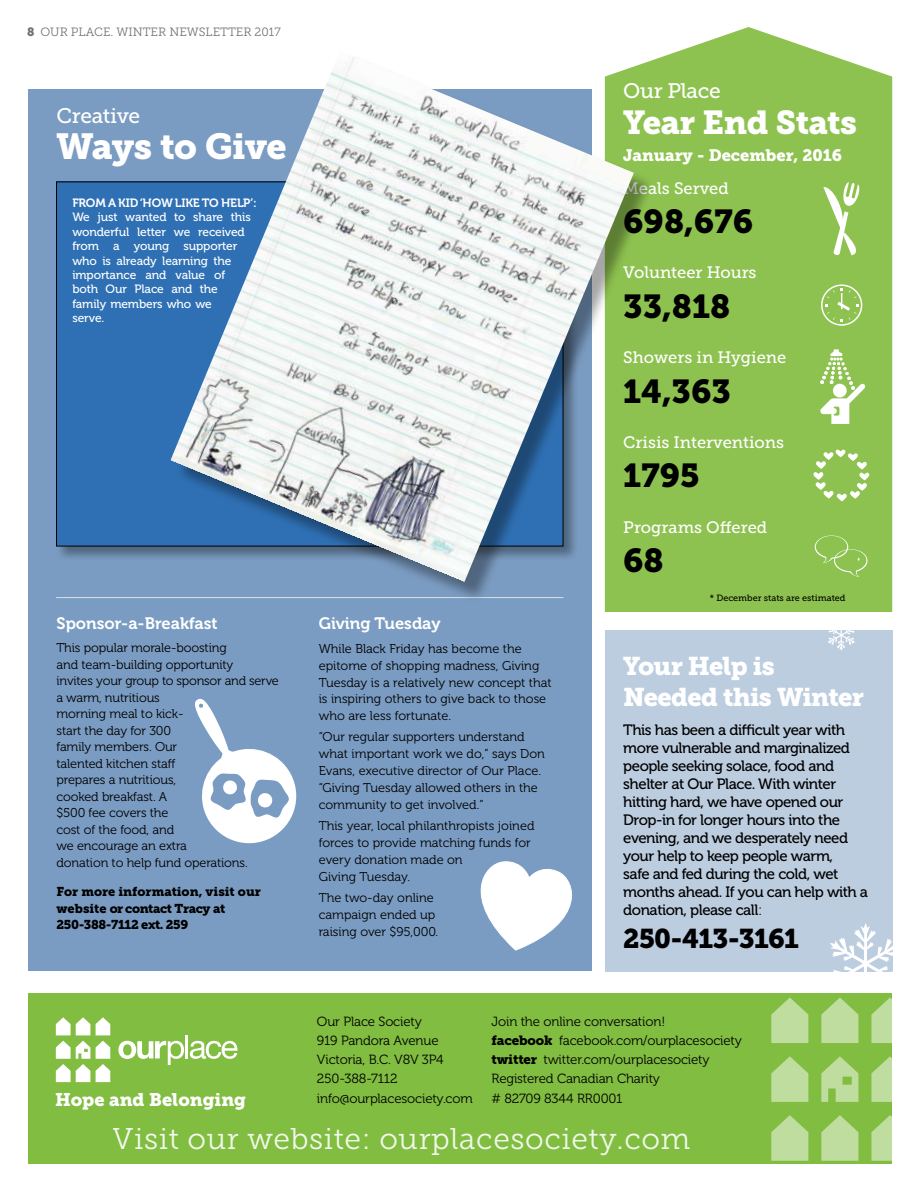
<style>
.page{position:relative;width:918px;height:1188px;background:#fff}
.page>*{position:absolute;margin:0;border:0;box-sizing:border-box;transform-origin:0 0}
.t1{font:36px "Museo Slab 900";letter-spacing:-.015em;color:#fff}
.t2{font:33px "Museo Slab 900";color:#000}
.t3{font:33px "Museo Slab 900";letter-spacing:-.015em;color:#fff}
.t4{font:30px "Museo Slab 300";letter-spacing:.02em;color:#fff}
.t5{font:27px "Museo Slab 900";letter-spacing:-.025em;color:#000}
.t6{font:25.5px/30.6px "Museo Slab 900";letter-spacing:-.025em;color:#fff}
.t7{font:21px "Museo Slab 500";letter-spacing:-.015em;color:#fff}
.t8{font:18.15px "Museo Slab 900";color:#fff}
.t9{font:16.5px "Museo Slab 500";color:#fff}
.t10{font:16.5px "Museo 700";color:#fff}
.t11{font:16.5px "Museo Slab 900";color:#fff}
.t12{font:15px/18px "Museo 500";letter-spacing:-.03em;color:#000}
.t13{font:13.35px/19.2px "Museo 300";letter-spacing:-.01em;color:#000}
.t14{font:12.75px/16.5px "Museo 300";letter-spacing:-.005em;color:#000}
.t15{font:12.75px/16.5px "Museo Slab 900";letter-spacing:-.005em;color:#000}
.t16{font:12px/14.4px "Museo 500";letter-spacing:-.01em;color:#fff}
.t17{font:12px "Museo Slab 300";color:#717271}
.t18{font:12px "Museo 700";letter-spacing:-.01em;color:#fff}
.t19{font:9px "Museo Slab 500";color:#000}
.s1{font-family:"Museo Slab 900"}
.s2{font-family:"Museo 300"}
</style>
<div class="page">
<div style="left:28px;top:89px;width:564px;height:882px;background:#7b9cc2"></div>
<div style="left:57px;top:182px;width:506px;height:364px;background:#2f70b4"></div>
<svg style="left:195px;top:698px;width:102px;height:146px"></svg>
<hr style="left:56px;top:597px;width:507px;height:1px;background:#d9dfeb">
<div style="left:605px;top:630px;width:287px;height:342px;background:#bdcde0"></div>
<div style="left:605px;top:27px;width:287px;height:585px;background:#8ec250"></div>
<svg style="left:823px;top:182px;width:36px;height:73px"></svg>
<svg style="left:821px;top:284px;width:41px;height:42px;background:#a0cc6d"></svg>
<svg style="left:820px;top:350px;width:45px;height:74px"></svg>
<svg style="left:813px;top:450px;width:56px;height:51px"></svg>
<svg style="left:815px;top:536px;width:53px;height:41px;background:#96c65c"></svg>
<svg style="left:828px;top:630px;width:27px;height:21px"></svg>
<div style="left:28px;top:994px;width:864px;height:170px;background:#81bd41"></div>
<svg style="left:118px;top:1041px;width:66px;height:24px"></svg>
<hr style="left:186px;top:1035px;width:2px;height:23px;background:#fff">
<svg style="left:190px;top:1041px;width:48px;height:18px"></svg>
<svg style="left:96px;top:1017px;width:14px;height:18px"></svg>
<svg style="left:56px;top:1017px;width:34px;height:18px"></svg>
<svg style="left:96px;top:1041px;width:14px;height:41px"></svg>
<svg style="left:56px;top:1041px;width:34px;height:41px"></svg>
<svg style="left:821px;top:923px;width:72px;height:120px"></svg>
<svg style="left:771px;top:997px;width:37px;height:46px"></svg>
<svg style="left:871px;top:1056px;width:21px;height:46px"></svg>
<svg style="left:771px;top:1056px;width:37px;height:46px"></svg>
<svg style="left:871px;top:1115px;width:21px;height:46px"></svg>
<svg style="left:821px;top:1115px;width:37px;height:46px"></svg>
<svg style="left:771px;top:1115px;width:37px;height:46px"></svg>
<svg style="left:821px;top:1056px;width:37px;height:46px"></svg>
<div style="left:175px;top:55px;width:480px;height:548px;background:#000;opacity:.35"></div>
<img style="left:170px;top:51px;width:464px;height:531px">
<svg style="left:480px;top:861px;width:92px;height:89px"></svg>
<p class="t17" style="left:27px;top:25px;width:255px"><span class="s1">8</span> OUR PLACE. WINTER NEWSLETTER 2017</p>
<h3 class="t7" style="left:57px;top:104px;width:85px">Creative</h3>
<h1 class="t1" style="left:57px;top:125px;width:232px">Ways to Give</h1>
<p class="t18" style="left:72px;top:196px;width:186px">FROM A KID ‘HOW LIKE TO HELP’:</p>
<p class="t16" style="left:72px;top:210px;width:180px">We just wanted to share this wonderful letter we received from a young supporter who is already learning the importance and value of both Our Place and the family members who we<br>serve.</p>
<p class="t10" style="left:57px;top:615px;width:163px">Sponsor-a-Breakfast</p>
<p class="t14" style="left:57px;top:640px;width:224px">This popular morale-boosting<br>and team-building opportunity<br>invites your group to sponsor and serve a warm, nutritious<br>morning meal to kick-<br>start the day for 300<br>family members. Our<br>talented kitchen staff<br>prepares a nutritious,<br>cooked breakfast. A<br>$500 fee covers the<br>cost of the food, and<br>we encourage an extra<br>donation to help fund operations.</p>
<p class="t15" style="left:57px;top:884px;width:206px">For more information, visit our website or contact Tracy at<br>250-388-7112 ext. 259</p>
<p class="t10" style="left:319px;top:615px;width:123px">Giving Tuesday</p>
<p class="t14" style="left:319px;top:640px;width:235px;line-height:17px">While Black Friday has become the epitome of shopping madness, Giving Tuesday is a relatively new concept that is inspiring others to give back to those who are less fortunate.</p>
<p class="t14" style="left:319px;top:729px;width:228px;line-height:17px">“Our regular supporters understand what important work we do,” says Don Evans, executive director of Our Place. “Giving Tuesday allowed others in the community to get involved.”</p>
<p class="t14" style="left:319px;top:818px;width:217px;line-height:17px">This year, local philanthropists joined forces to provide matching funds for every donation made on<br>Giving Tuesday.</p>
<p class="t14" style="left:319px;top:889px;width:121px;line-height:17px">The two-day online campaign ended up raising over $95,000.</p>
<h3 class="t7" style="left:623px;top:79px;width:99px">Our Place</h3>
<h2 class="t3" style="left:623px;top:103px;width:235px">Year End Stats</h2>
<p class="t11" style="left:623px;top:146px;width:220px">January - December, 2016</p>
<p class="t9" style="left:623px;top:179px;width:107px">Meals Served</p>
<h2 class="t2" style="left:623px;top:203px;width:132px">698,676</h2>
<p class="t9" style="left:623px;top:264px;width:135px">Volunteer Hours</p>
<h2 class="t2" style="left:623px;top:287px;width:109px">33,818</h2>
<p class="t9" style="left:623px;top:348px;width:165px">Showers in Hygiene</p>
<h2 class="t2" style="left:623px;top:372px;width:109px">14,363</h2>
<p class="t9" style="left:623px;top:433px;width:162px">Crisis Interventions</p>
<h2 class="t2" style="left:623px;top:457px;width:78px">1795</h2>
<p class="t9" style="left:623px;top:518px;width:146px">Programs Offered</p>
<h2 class="t2" style="left:623px;top:541px;width:42px">68</h2>
<p class="t19" style="left:710px;top:593px;width:137px">* December stats are estimated</p>
<h3 class="t6" style="left:623px;top:651px;width:242px">Your Help is<br>Needed this Winter</h3>
<p class="t12" style="left:623px;top:721px;width:246px">This has been a difficult year with more vulnerable and marginalized people seeking solace, food and shelter at Our Place. With winter hitting hard, we have opened our<br>Drop-in for longer hours into the evening, and we desperately need your help to keep people warm,<br>safe and fed during the cold, wet months ahead. If you can help with a donation, please call<span class="s2">:</span></p>
<h3 class="t5" style="left:623px;top:923px;width:177px">250-413-3161</h3>
<p class="t13" style="left:317px;top:1012px;width:157px">Our Place Society<br>919 Pandora Avenue<br>Victoria, B.C. V8V 3P4<br>250-388-7112 info@ourplacesociety.com</p>
<p class="t13" style="left:492px;top:1012px;width:252px">Join the online conversation!<br><span class="s1">facebook</span> facebook.com/ourplacesociety <span class="s1">twitter</span> twitter.com/ourplacesociety Registered Canadian Charity</p>
<h3 class="t8" style="left:55px;top:1089px;width:193px">Hope and Belonging</h3>
<p class="t13" style="left:492px;top:1089px;width:132px"># 82709 8344 RR0001</p>
<h3 class="t4" style="left:113px;top:1123px;width:579px">Visit our website: ourplacesociety.com</h3>
</div>
